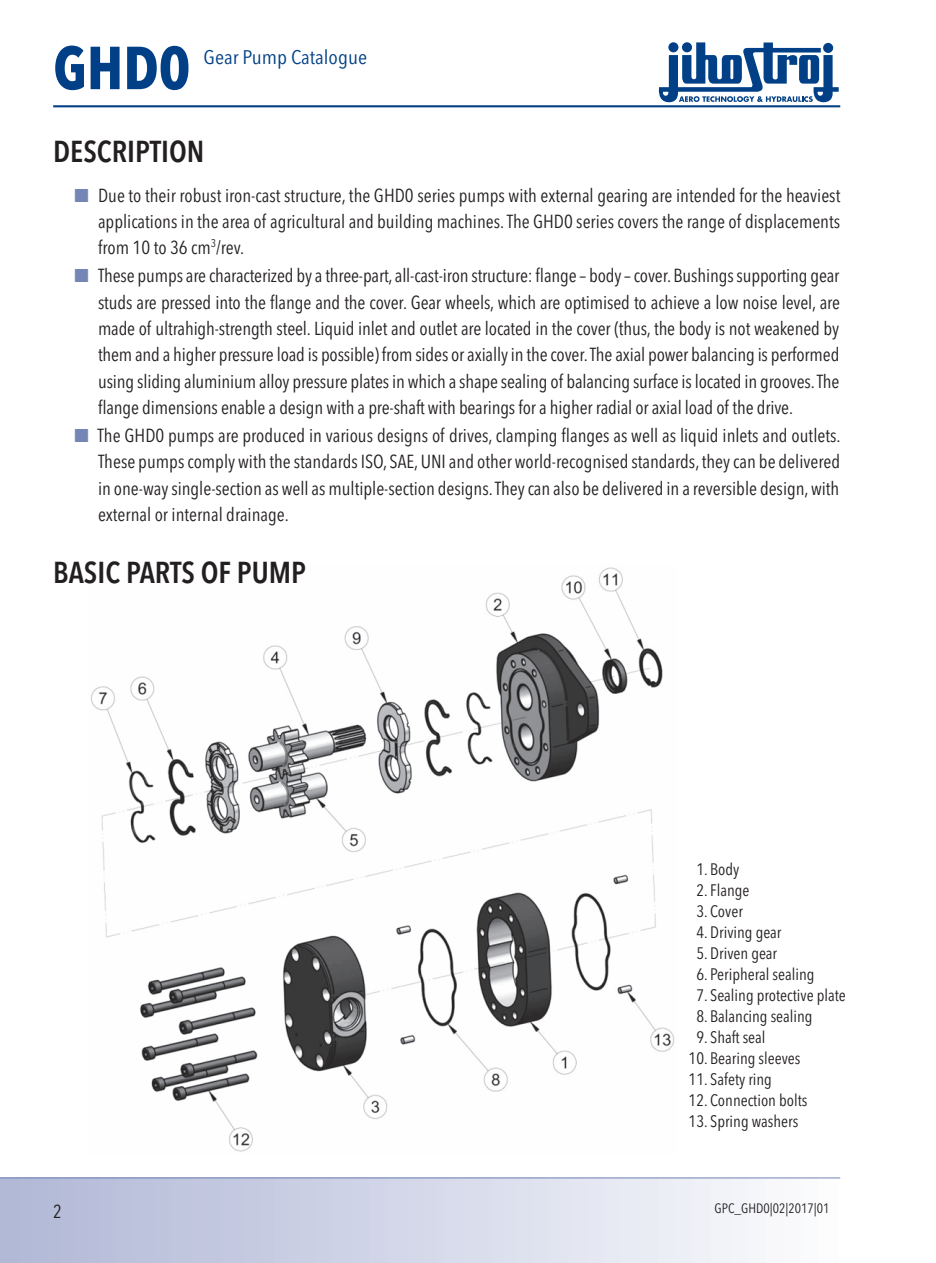
<style>
.page{position:relative;width:936px;height:1263px;background:#fff}
.page>*{position:absolute;margin:0;border:0;box-sizing:border-box;transform-origin:0 0}
.t1{font:700 60px "Avenir Next Condensed";color:#014086}
.t2{font:600 30px "Avenir Next Condensed";color:#231f20}
.t3{font:19.5px "Avenir Next Condensed";color:#014086;scale:1.1 1}
.t4{font:18.75px/26.2px "Avenir Next Condensed";color:#231f20;text-align:justify}
.t5{font:16.5px "Avenir Next Condensed";color:#231f20}
.t6{font:13.5px "Avenir Next Condensed";color:#231f20}
.s1{color:#7585b5}
</style>
<div class="page">
<div style="left:0;top:1178px;width:840px;height:85px;background:linear-gradient(to right,#afb6d6,#fcfcfe)"></div>
<hr style="left:0;top:1177px;width:840px;height:1px;background:#7585b5">
<hr style="left:53px;top:105px;width:787px;height:2px;background:#014086">
<svg style="left:658px;top:43px;width:180px;height:59px"></svg>
<img style="left:91px;top:567px;width:584px;height:585px">
<h1 class="t1" style="left:53px;top:31px;width:139px">GHD0</h1>
<p class="t3" style="left:203px;top:40px;width:150px">Gear Pump Catalogue</p>
<h2 class="t2" style="left:53px;top:125px;width:153px">DESCRIPTION</h2>
<p class="t4" style="left:98px;top:181px;width:743px;text-indent:-24px"><span class="s1">■</span> Due to their robust iron-cast structure, the GHD0 series pumps with external gearing are intended for the heaviest applications in the area of agricultural and building machines. The GHD0 series covers the range of displacements from 10 to 36 cm<sup>3</sup>/rev.</p>
<p class="t4" style="left:98px;top:262px;width:743px;text-indent:-24px"><span class="s1">■</span> These pumps are characterized by a three-part, all-cast-iron structure: flange – body – cover. Bushings supporting gear studs are pressed into the flange and the cover. Gear wheels, which are optimised to achieve a low noise level, are made of ultrahigh-strength steel. Liquid inlet and outlet are located in the cover (thus, the body is not weakened by them and a higher pressure load is possible) from sides or axially in the cover. The axial power balancing is performed using sliding aluminium alloy pressure plates in which a shape sealing of balancing surface is located in grooves. The flange dimensions enable a design with a pre-shaft with bearings for a higher radial or axial load of the drive.</p>
<p class="t4" style="left:98px;top:421px;width:744px;text-indent:-24px"><span class="s1">■</span> The GHD0 pumps are produced in various designs of drives, clamping flanges as well as liquid inlets and outlets.<br>These pumps comply with the standards ISO, SAE, UNI and other world-recognised standards, they can be delivered in one-way single-section as well as multiple-section designs. They can also be delivered in a reversible design, with external or internal drainage.</p>
<h2 class="t2" style="left:53px;top:546px;width:254px">BASIC PARTS OF PUMP</h2>
<p class="t5" style="left:696px;top:855px;width:45px">1. Body</p>
<p class="t5" style="left:696px;top:876px;width:55px">2. Flange</p>
<p class="t5" style="left:696px;top:897px;width:48px">3. Cover</p>
<p class="t5" style="left:696px;top:918px;width:87px">4. Driving gear</p>
<p class="t5" style="left:696px;top:939px;width:82px">5. Driven gear</p>
<p class="t5" style="left:696px;top:960px;width:120px">6. Peripheral sealing</p>
<p class="t5" style="left:696px;top:981px;width:151px">7. Sealing protective plate</p>
<p class="t5" style="left:696px;top:1002px;width:118px">8. Balancing sealing</p>
<p class="t5" style="left:696px;top:1023px;width:71px">9. Shaft seal</p>
<p class="t5" style="left:688px;top:1044px;width:113px">10. Bearing sleeves</p>
<p class="t5" style="left:688px;top:1065px;width:85px">11. Safety ring</p>
<p class="t5" style="left:688px;top:1086px;width:120px">12. Connection bolts</p>
<p class="t5" style="left:688px;top:1107px;width:111px">13. Spring washers</p>
<p class="t4" style="left:53px;top:1197px;width:10px">2</p>
<p class="t6" style="left:714px;top:1196px;width:117px">GPC_GHD0|02|2017|01</p>
</div>
